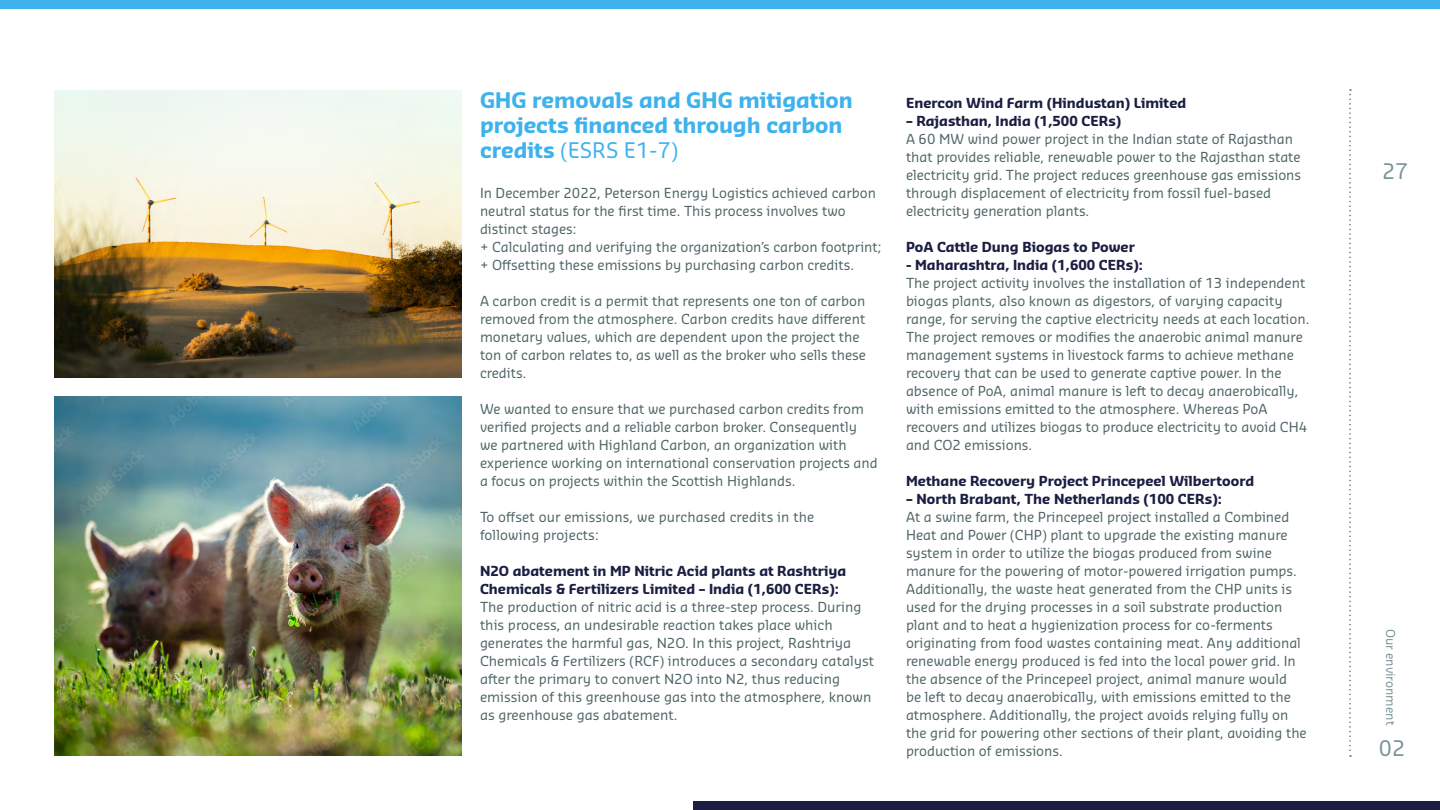
<style>
.page{position:relative;width:1440px;height:810px;background:#fff}
.page>*{position:absolute;margin:0;border:0;box-sizing:border-box;transform-origin:0 0}
.t1{font:700 21px/25.2px "Sansa Pro";color:#3eb2ed}
.t2{font:21px "Sansa Pro";color:#799495}
.t3{font:13.5px/18px "Sansa Pro";color:#4f6566}
.t4{font:700 13.5px/18px "Sansa Pro";color:#1b1e42}
.t5{font:12px "Sansa Pro";color:#799495}
.s1{font-weight:400}
</style>
<div class="page">
<img style="left:54px;top:90px;width:408px;height:288px">
<img style="left:54px;top:396px;width:408px;height:360px">
<svg style="left:1349px;top:89px;width:2px;height:668px"></svg>
<div style="left:0;top:0;width:1440px;height:9px;background:#3eb2ed"></div>
<div style="left:693px;top:801px;width:747px;height:9px;background:#1b1e42"></div>
<h1 class="t1" style="left:480px;top:87px;width:374px">GHG removals and GHG mitigation projects financed through carbon credits <span class="s1">(ESRS E1-7)</span></h1>
<p class="t3" style="left:480px;top:184px;width:403px">In December 2022, Peterson Energy Logistics achieved carbon neutral status for the first time. This process involves two distinct stages:<br>+ Calculating and verifying the organization’s carbon footprint; + Offsetting these emissions by purchasing carbon credits.</p>
<p class="t3" style="left:480px;top:292px;width:388px">A carbon credit is a permit that represents one ton of carbon removed from the atmosphere. Carbon credits have different monetary values, which are dependent upon the project the ton of carbon relates to, as well as the broker who sells these credits.</p>
<p class="t3" style="left:480px;top:400px;width:399px">We wanted to ensure that we purchased carbon credits from verified projects and a reliable carbon broker. Consequently we partnered with Highland Carbon, an organization with experience working on international conservation projects and a focus on projects within the Scottish Highlands.</p>
<p class="t3" style="left:480px;top:508px;width:336px">To offset our emissions, we purchased credits in the following projects:</p>
<p class="t4" style="left:480px;top:562px;width:368px">N2O abatement in MP Nitric Acid plants at Rashtriya<br>Chemicals &amp; Fertilizers Limited – India (1,600 CERs):</p>
<p class="t3" style="left:480px;top:598px;width:396px">The production of nitric acid is a three-step process. During this process, an undesirable reaction takes place which generates the harmful gas, N2O. In this project, Rashtriya Chemicals &amp; Fertilizers (RCF) introduces a secondary catalyst after the primary to convert N2O into N2, thus reducing emission of this greenhouse gas into the atmosphere, known as greenhouse gas abatement.</p>
<p class="t4" style="left:906px;top:94px;width:282px">Enercon Wind Farm (Hindustan) Limited</p>
<p class="t4" style="left:906px;top:112px;width:217px">– Rajasthan, India (1,500 CERs)</p>
<p class="t3" style="left:906px;top:130px;width:397px">A 60 MW wind power project in the Indian state of Rajasthan that provides reliable, renewable power to the Rajasthan state electricity grid. The project reduces greenhouse gas emissions through displacement of electricity from fossil fuel-based electricity generation plants.</p>
<p class="t4" style="left:906px;top:238px;width:230px">PoA Cattle Dung Biogas to Power</p>
<p class="t4" style="left:906px;top:256px;width:239px">- Maharashtra, India (1,600 CERs):</p>
<p class="t3" style="left:906px;top:274px;width:405px">The project activity involves the installation of 13 independent biogas plants, also known as digestors, of varying capacity range, for serving the captive electricity needs at each location.<br>The project removes or modifies the anaerobic animal manure management systems in livestock farms to achieve methane recovery that can be used to generate captive power. In the absence of PoA, animal manure is left to decay anaerobically, with emissions emitted to the atmosphere. Whereas PoA recovers and utilizes biogas to produce electricity to avoid CH4 and CO2 emissions.</p>
<p class="t4" style="left:906px;top:472px;width:350px">Methane Recovery Project Princepeel Wilbertoord</p>
<p class="t4" style="left:906px;top:490px;width:318px">– North Brabant, The Netherlands (100 CERs):</p>
<p class="t3" style="left:906px;top:508px;width:402px">At a swine farm, the Princepeel project installed a Combined Heat and Power (CHP) plant to upgrade the existing manure system in order to utilize the biogas produced from swine manure for the powering of motor-powered irrigation pumps.<br>Additionally, the waste heat generated from the CHP units is used for the drying processes in a soil substrate production plant and to heat a hygienization process for co-ferments originating from food wastes containing meat. Any additional renewable energy produced is fed into the local power grid. In the absence of the Princepeel project, animal manure would<br>be left to decay anaerobically, with emissions emitted to the atmosphere. Additionally, the project avoids relying fully on the grid for powering other sections of their plant, avoiding the production of emissions.</p>
<h1 class="t2" style="left:1382px;top:157px;width:28px">27</h1>
<p class="t5" style="left:1399px;top:629px;width:98px;rotate:90deg">Our environment</p>
<h1 class="t2" style="left:1379px;top:734px;width:28px">02</h1>
</div>
